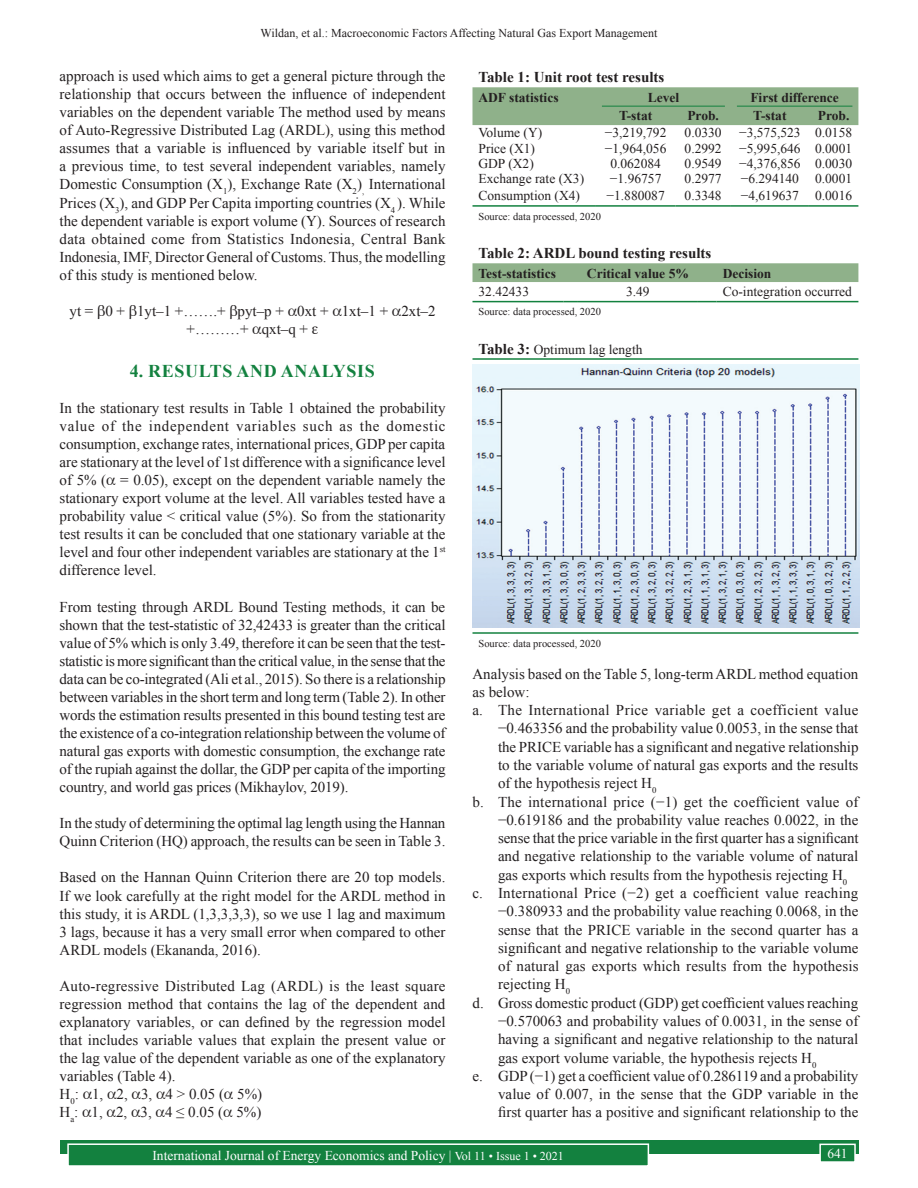
<style>
.page{position:relative;width:918px;height:1188px;background:#fff}
.page>*{position:absolute;margin:0;border:0;box-sizing:border-box;transform-origin:0 0}
.t1{font:700 18px "Times New Roman";letter-spacing:.035em;color:#13813f}
.TX{font:15px/18.1px "Times New Roman";color:#231f20;text-align:justify}
.L{font:15px/18.3px "Times New Roman";color:#231f20;text-align:justify}
.TX_No_AfterSpace{font:15px/18.1px "Times New Roman";color:#231f20;text-align:justify}
.TT{font:700 15px "Times New Roman";color:#231f20}
.TB{font:13.5px "Times New Roman";color:#231f20}
.TCH{font:700 13.5px "Times New Roman";color:#231f20}
.TBL{font:13.5px "Times New Roman";color:#231f20}
.Folio{font:13.5px "Times New Roman";color:#fff}
.TT-2{font:13.5px "Times New Roman";color:#231f20}
.t2{font:12px "Times New Roman";color:#231f20}
.TFN{font:10.5px "Times New Roman";color:#231f20}
.s1{font-weight:700;font-size:15px}
.s2{font-size:12px}
</style>
<div class="page">
<div style="left:60px;top:1140px;width:798px;height:13px;background:#13813f"></div>
<div style="left:68px;top:1144px;width:580px;height:22px;background:#13813f"></div>
<div style="left:67px;top:1143px;width:582px;height:24px;border:2px solid #fff"></div>
<div style="left:820px;top:1144px;width:35px;height:18px;background:#13813f"></div>
<div style="left:819px;top:1144px;width:37px;height:19px;border:2px solid #fff"></div>
<div style="left:472px;top:87px;width:386px;height:38px;background:#8fb18a"></div>
<hr style="left:472px;top:205px;width:124px;height:2px;background:#13813f">
<hr style="left:596px;top:205px;width:79px;height:2px;background:#13813f">
<hr style="left:675px;top:205px;width:56px;height:2px;background:#13813f">
<hr style="left:731px;top:205px;width:78px;height:2px;background:#13813f">
<hr style="left:809px;top:205px;width:49px;height:2px;background:#13813f">
<hr style="left:602px;top:106px;width:123px;height:1px;background:#13813f">
<hr style="left:737px;top:106px;width:115px;height:1px;background:#13813f">
<div style="left:472px;top:263px;width:386px;height:19px;background:#8fb18a"></div>
<hr style="left:472px;top:301px;width:92px;height:1px;background:#13813f">
<svg style="left:564px;top:301px;width:14px;height:1px"></svg>
<hr style="left:578px;top:301px;width:120px;height:1px;background:#13813f">
<svg style="left:698px;top:301px;width:19px;height:1px"></svg>
<hr style="left:717px;top:301px;width:141px;height:1px;background:#13813f">
<img style="left:473px;top:364px;width:387px;height:263px">
<hr style="left:472px;top:358px;width:386px;height:2px;background:#13813f">
<hr style="left:472px;top:632px;width:386px;height:2px;background:#13813f">
<p class="t2" style="left:261px;top:25px;width:398px">Wildan, et al.: Macroeconomic Factors Affecting Natural Gas Export Management</p>
<p class="TX" style="left:60px;top:66px;width:388px">approach is used which aims to get a general picture through the relationship that occurs between the influence of independent variables on the dependent variable The method used by means of Auto-Regressive Distributed Lag (ARDL), using this method assumes that a variable is influenced by variable itself but in a previous time, to test several independent variables, namely Domestic Consumption (X<sub>1</sub>), Exchange Rate (X<sub>2</sub>)<sub>,</sub> International Prices (X<sub>3</sub>), and GDP Per Capita importing countries (X<sub>4</sub> ). While the dependent variable is export volume (Y). Sources of research data obtained come from Statistics Indonesia, Central Bank Indonesia, IMF, Director General of Customs. Thus, the modelling of this study is mentioned below.</p>
<p class="TX" style="left:187px;top:301px;width:250px;text-indent:-117px">yt = 0 + 1yt–1 +…….+ pyt–p + 0xt + 1xt–1 + 2xt–2 +………+ qxt–q +</p>
<h1 class="t1" style="left:130px;top:358px;width:246px">4. RESULTS AND ANALYSIS</h1>
<p class="TX" style="left:60px;top:398px;width:388px">In the stationary test results in Table 1 obtained the probability value of the independent variables such as the domestic consumption, exchange rates, international prices, GDP per capita are stationary at the level of 1st difference with a significance level of 5% ( = 0.05), except on the dependent variable namely the stationary export volume at the level. All variables tested have a probability value &lt; critical value (5%). So from the stationarity test results it can be concluded that one stationary variable at the level and four other independent variables are stationary at the 1<sup>st </sup>difference level.</p>
<p class="TX" style="left:60px;top:597px;width:388px">From testing through ARDL Bound Testing methods, it can be shown that the test-statistic of 32,42433 is greater than the critical value of 5% which is only 3.49, therefore it can be seen that the test&shy;statistic is more significant than the critical value, in the sense that the data can be co-integrated (Ali et al., 2015). So there is a relationship between variables in the short term and long term (Table 2). In other words the estimation results presented in this bound testing test are the existence of a co-integration relationship between the volume of natural gas exports with domestic consumption, the exchange rate of the rupiah against the dollar, the GDP per capita of the importing country, and world gas prices (Mikhaylov, 2019).</p>
<p class="TX" style="left:60px;top:814px;width:387px">In the study of determining the optimal lag length using the Hannan<br>Quinn Criterion (HQ) approach, the results can be seen in Table 3.</p>
<p class="TX" style="left:60px;top:868px;width:387px">Based on the Hannan Quinn Criterion there are 20 top models.<br>If we look carefully at the right model for the ARDL method in this study, it is ARDL (1,3,3,3,3), so we use 1 lag and maximum 3 lags, because it has a very small error when compared to other ARDL models (Ekananda, 2016).</p>
<p class="TX_No_AfterSpace" style="left:60px;top:976px;width:388px">Auto-regressive Distributed Lag (ARDL) is the least square regression method that contains the lag of the dependent and explanatory variables, or can defined by the regression model that includes variable values that explain the present value or the lag value of the dependent variable as one of the explanatory variables (Table 4).</p>
<p class="L" style="left:60px;top:1085px;width:204px">H<sub>0</sub>: 1, 2, 3, 4 &gt; 0.05 ( 5%)</p>
<p class="TX" style="left:60px;top:1103px;width:203px">H<sub>a</sub>: 1, 2, 3, 4 ≤ 0.05 ( 5%)</p>
<p class="TT" style="left:478px;top:66px;width:187px">Table 1: Unit root test results</p>
<p class="TCH" style="left:478px;top:87px;width:82px">ADF statistics</p>
<p class="TCH" style="left:648px;top:87px;width:33px">Level</p>
<p class="TCH" style="left:750px;top:87px;width:90px">First difference</p>
<p class="TCH" style="left:619px;top:106px;width:35px">T-stat</p>
<p class="TCH" style="left:687px;top:106px;width:33px">Prob.</p>
<p class="TCH" style="left:753px;top:106px;width:35px">T-stat</p>
<p class="TCH" style="left:818px;top:106px;width:33px">Prob.</p>
<p class="TB" style="left:478px;top:123px;width:65px">Volume (Y)</p>
<p class="TB" style="left:605px;top:123px;width:63px">−3,219,792</p>
<p class="TB" style="left:685px;top:123px;width:39px">0.0330</p>
<p class="TB" style="left:739px;top:123px;width:63px">−3,575,523</p>
<p class="TB" style="left:815px;top:123px;width:39px">0.0158</p>
<p class="TB" style="left:478px;top:139px;width:58px">Price (X1)</p>
<p class="TB" style="left:605px;top:139px;width:63px">−1,964,056</p>
<p class="TB" style="left:685px;top:139px;width:39px">0.2992</p>
<p class="TB" style="left:739px;top:139px;width:63px">−5,995,646</p>
<p class="TB" style="left:815px;top:139px;width:39px">0.0001</p>
<p class="TB" style="left:478px;top:154px;width:57px">GDP (X2)</p>
<p class="TB" style="left:610px;top:154px;width:52px">0.062084</p>
<p class="TB" style="left:685px;top:154px;width:39px">0.9549</p>
<p class="TB" style="left:739px;top:154px;width:63px">−4,376,856</p>
<p class="TB" style="left:815px;top:154px;width:39px">0.0030</p>
<p class="TB" style="left:478px;top:169px;width:107px">Exchange rate (X3)</p>
<p class="TB" style="left:610px;top:169px;width:53px">−1.96757</p>
<p class="TB" style="left:685px;top:169px;width:39px">0.2977</p>
<p class="TB" style="left:741px;top:169px;width:60px">−6.294140</p>
<p class="TB" style="left:815px;top:169px;width:39px">0.0001</p>
<p class="TBL" style="left:478px;top:186px;width:103px">Consumption (X4)</p>
<p class="TBL" style="left:607px;top:186px;width:60px">−1.880087</p>
<p class="TBL" style="left:685px;top:186px;width:39px">0.3348</p>
<p class="TBL" style="left:741px;top:186px;width:60px">−4,619637</p>
<p class="TBL" style="left:815px;top:186px;width:39px">0.0016</p>
<p class="TFN" style="left:478px;top:209px;width:124px">Source: data processed, 2020</p>
<p class="TT" style="left:478px;top:242px;width:234px">Table 2: ARDL bound testing results</p>
<p class="TCH" style="left:478px;top:263px;width:79px">Test-statistics</p>
<p class="TCH" style="left:587px;top:263px;width:103px">Critical value 5%</p>
<p class="TCH" style="left:723px;top:263px;width:50px">Decision</p>
<p class="TBL" style="left:478px;top:282px;width:52px">32.42433</p>
<p class="TBL" style="left:626px;top:282px;width:25px">3.49</p>
<p class="TBL" style="left:723px;top:282px;width:131px">Co-integration occurred</p>
<p class="TFN" style="left:478px;top:304px;width:124px">Source: data processed, 2020</p>
<p class="TT-2" style="left:478px;top:340px;width:166px"><span class="s1">Table 3:</span> Optimum lag length</p>
<p class="TFN" style="left:478px;top:636px;width:124px">Source: data processed, 2020</p>
<p class="TX_No_AfterSpace" style="left:472px;top:664px;width:387px">Analysis based on the Table 5, long-term ARDL method equation as below:</p>
<p class="L" style="left:498px;top:701px;width:362px;text-indent:-26px">a. The International Price variable get a coefficient value −0.463356 and the probability value 0.0053, in the sense that the PRICE variable has a significant and negative relationship to the variable volume of natural gas exports and the results of the hypothesis reject H<sub>0</sub></p>
<p class="L" style="left:498px;top:792px;width:362px;text-indent:-26px">b. The international price (−1) get the coefficient value of −0.619186 and the probability value reaches 0.0022, in the sense that the price variable in the first quarter has a significant and negative relationship to the variable volume of natural gas exports which results from the hypothesis rejecting H<sub>0</sub></p>
<p class="L" style="left:498px;top:883px;width:362px;text-indent:-26px">c. International Price (−2) get a coefficient value reaching −0.380933 and the probability value reaching 0.0068, in the sense that the PRICE variable in the second quarter has a significant and negative relationship to the variable volume of natural gas exports which results from the hypothesis rejecting H<sub>0</sub></p>
<p class="L" style="left:498px;top:993px;width:362px;text-indent:-26px">d. Gross domestic product (GDP) get coefficient values reaching −0.570063 and probability values of 0.0031, in the sense of having a significant and negative relationship to the natural gas export volume variable, the hypothesis rejects H<sub>0</sub></p>
<p class="L" style="left:498px;top:1066px;width:362px;text-indent:-26px">e. GDP (−1) get a coefficient value of 0.286119 and a probability value of 0.007, in the sense that the GDP variable in the first quarter has a positive and significant relationship to the</p>
<p class="Folio" style="left:152px;top:1146px;width:413px">International Journal of Energy Economics and Policy | <span class="s2">Vol 11 • Issue 1 • 2021</span></p>
<p class="Folio" style="left:827px;top:1144px;width:22px">641</p>
</div>
